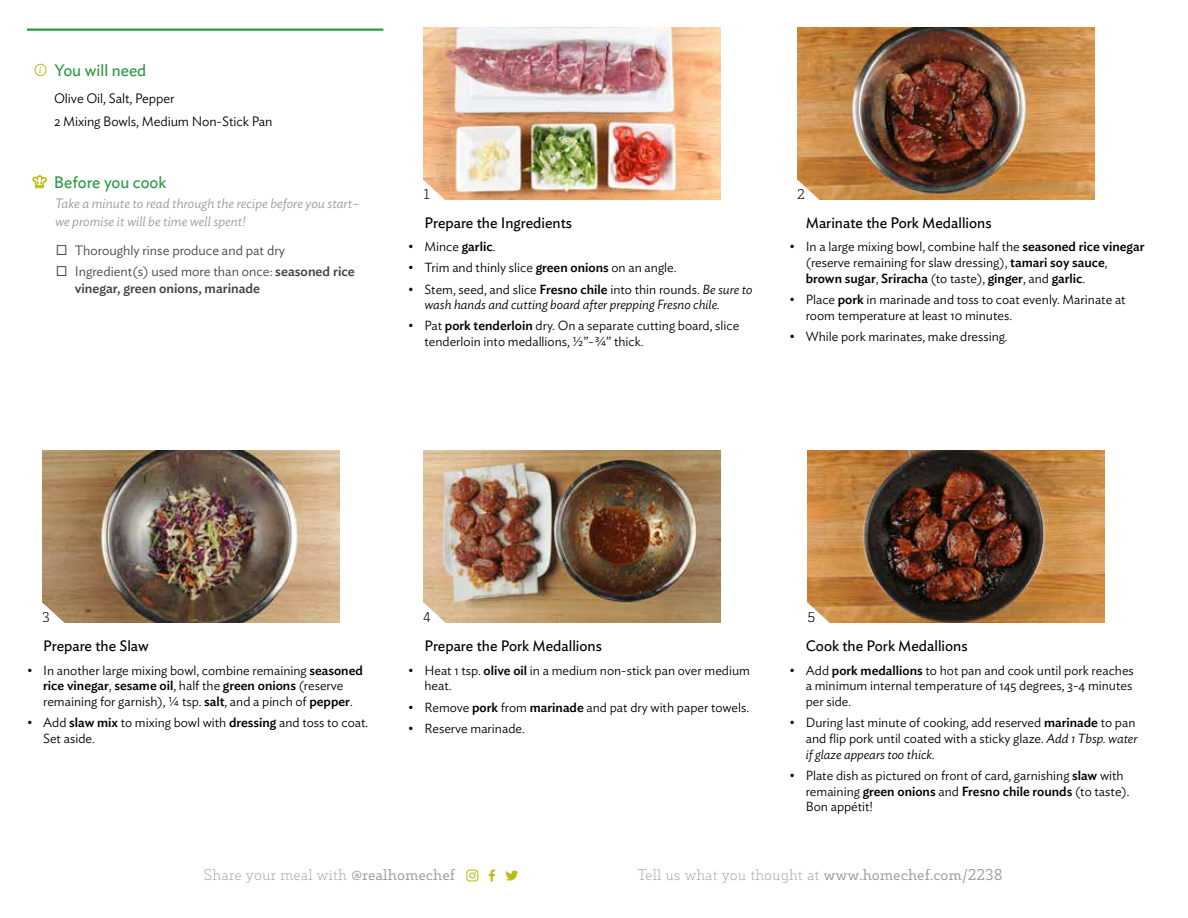
<style>
.page{position:relative;width:1188px;height:918px;background:#fff}
.page>*{position:absolute;margin:0;border:0;box-sizing:border-box;transform-origin:0 0}
.t1{font:16.5px "Ideal Sans";color:#2c9942}
.t2{font:15px "Ideal Sans";color:#000}
.t3{font:200 15px "Decour";color:#9a9a9a}
.t4{font:italic 300 13.5px/18px "Ideal Sans";color:#9a9a9a}
.t5{font:300 13.5px/21px "Ideal Sans";color:#414241}
.t6{font:300 13.5px/23.2px "Ideal Sans";letter-spacing:-.005em;color:#000}
.t7{font:500 13.5px "Ideal Sans";color:#414241}
.t8{font:300 13.5px "Decour";color:#000}
.t9{font:300 13.2px/15.8px "Ideal Sans";color:#000}
.t10{font:italic 300 13.2px/15.8px "Ideal Sans";color:#000}
.t11{font:italic 9.3px "Ideal Sans";color:#b8be14}
.s1{font-weight:500}
.s2{font-style:normal}
.s3{font-weight:500;font-style:normal}
.s4{font-style:italic}
.s5{font-weight:400}
</style>
<div class="page">
<img style="left:42px;top:450px;width:297px;height:173px">
<img style="left:423px;top:450px;width:297px;height:173px">
<img style="left:423px;top:27px;width:297px;height:173px">
<img style="left:808px;top:450px;width:297px;height:173px">
<img style="left:797px;top:27px;width:297px;height:173px">
<svg style="left:423px;top:178px;width:24px;height:22px"></svg>
<svg style="left:797px;top:178px;width:24px;height:22px"></svg>
<svg style="left:42px;top:601px;width:24px;height:22px"></svg>
<svg style="left:423px;top:601px;width:24px;height:22px"></svg>
<svg style="left:807px;top:601px;width:24px;height:22px"></svg>
<hr style="left:27px;top:28px;width:356px;height:3px;background:#2c9942">
<div style="left:35px;top:64px;width:11px;height:12px;border:1px solid #b8be14;border-radius:50%"></div>
<svg style="left:33px;top:176px;width:14px;height:12px"></svg>
<svg style="left:489px;top:870px;width:6px;height:12px"></svg>
<svg style="left:466px;top:870px;width:12px;height:12px"></svg>
<svg style="left:505px;top:871px;width:13px;height:10px"></svg>
<p class="t11" style="left:39px;top:63px;width:4px">i</p>
<p class="t1" style="left:55px;top:58px;width:93px">You will need</p>
<p class="t6" style="left:54px;top:85px;width:220px">Olive Oil, Salt, Pepper<br>2 Mixing Bowls, Medium Non-Stick Pan</p>
<p class="t1" style="left:54px;top:169px;width:114px">Before you cook</p>
<p class="t4" style="left:55px;top:193px;width:306px">Take a minute to read through the recipe before you start– we promise it will be time well spent!</p>
<p class="t5" style="left:75px;top:239px;width:282px">Thoroughly rinse produce and pat dry<br>Ingredient(s) used more than once: <span class="s1">seasoned rice</span></p>
<p class="t7" style="left:75px;top:277px;width:187px">vinegar, green onions, marinade</p>
<p class="t8" style="left:423px;top:186px;width:8px">1</p>
<p class="t2" style="left:425px;top:211px;width:149px">Prepare the Ingredients</p>
<p class="t9" style="left:408px;top:238px;width:89px">• Mince <span class="s1">garlic</span>.</p>
<p class="t9" style="left:408px;top:259px;width:270px">• Trim and thinly slice <span class="s1">green onions</span> on an angle.</p>
<p class="t10" style="left:425px;top:280px;width:329px;text-indent:-16px"><span class="s2">• Stem, seed, and slice</span> <span class="s3">Fresno chile</span> <span class="s2">into thin rounds.</span> Be sure to wash hands and cutting board after prepping Fresno chile.</p>
<p class="t9" style="left:425px;top:317px;width:316px;text-indent:-16px">• Pat <span class="s1">pork tenderloin</span> dry. On a separate cutting board, slice tenderloin into medallions, ½”-¾” thick.</p>
<p class="t8" style="left:797px;top:186px;width:9px">2</p>
<p class="t2" style="left:806px;top:211px;width:187px">Marinate the Pork Medallions</p>
<p class="t9" style="left:806px;top:238px;width:340px;text-indent:-16px">• In a large mixing bowl, combine half the <span class="s1">seasoned rice vinegar </span>(reserve remaining for slaw dressing), <span class="s1">tamari soy sauce</span>, <span class="s1">brown sugar</span>, <span class="s1">Sriracha</span> (to taste), <span class="s1">ginger</span>, and <span class="s1">garlic</span>.</p>
<p class="t9" style="left:806px;top:290px;width:321px;text-indent:-16px">• Place <span class="s1">pork</span> in marinade and toss to coat evenly. Marinate at room temperature at least 10 minutes.</p>
<p class="t9" style="left:790px;top:327px;width:220px">• While pork marinates, make dressing.</p>
<p class="t8" style="left:42px;top:609px;width:9px">3</p>
<p class="t8" style="left:423px;top:609px;width:9px">4</p>
<p class="t8" style="left:808px;top:609px;width:9px">5</p>
<p class="t2" style="left:43px;top:635px;width:107px">Prepare the Slaw</p>
<p class="t9" style="left:27px;top:661px;width:337px;text-align:center">• In another large mixing bowl, combine remaining <span class="s1">seasoned rice vinegar</span>, <span class="s1">sesame oil</span>, half the <span class="s1">green onions</span> (reserve remaining for garnish), ¼ tsp. <span class="s1">salt</span>, and a pinch of <span class="s1">pepper</span>.</p>
<p class="t9" style="left:43px;top:714px;width:327px;text-indent:-16px">• Add <span class="s1">slaw mix</span> to mixing bowl with <span class="s1">dressing</span> and toss to coat.<br>Set aside.</p>
<p class="t2" style="left:424px;top:635px;width:179px">Prepare the Pork Medallions</p>
<p class="t9" style="left:424px;top:661px;width:327px;text-indent:-16px">• Heat 1 tsp. <span class="s1">olive oil</span> in a medium non-stick pan over medium heat.</p>
<p class="t9" style="left:408px;top:698px;width:342px">• Remove <span class="s1">pork</span> from <span class="s1">marinade</span> and pat dry with paper towels.</p>
<p class="t9" style="left:408px;top:719px;width:118px">• Reserve marinade.</p>
<p class="t2" style="left:806px;top:635px;width:163px">Cook the Pork Medallions</p>
<p class="t9" style="left:806px;top:661px;width:330px;text-indent:-16px">• Add <span class="s1">pork medallions</span> to hot pan and cook until pork reaches a minimum internal temperature of 145 degrees, 3-4 minutes per side.</p>
<p class="t9" style="left:806px;top:714px;width:333px;text-indent:-16px">• During last minute of cooking, add reserved <span class="s1">marinade</span> to pan and flip pork until coated with a sticky glaze. <span class="s4">Add 1 Tbsp. water if glaze appears too thick.</span></p>
<p class="t9" style="left:806px;top:766px;width:325px;text-indent:-16px">• Plate dish as pictured on front of card, garnishing <span class="s1">slaw</span> with remaining <span class="s1">green onions</span> and <span class="s1">Fresno chile rounds</span> (to taste).<br>Bon appétit!</p>
<p class="t3" style="left:204px;top:866px;width:253px">Share your meal with <span class="s5">@realhomechef</span></p>
<p class="t3" style="left:637px;top:866px;width:367px">Tell us what you thought at <span class="s5">www.homechef.com/2238</span></p>
</div>
